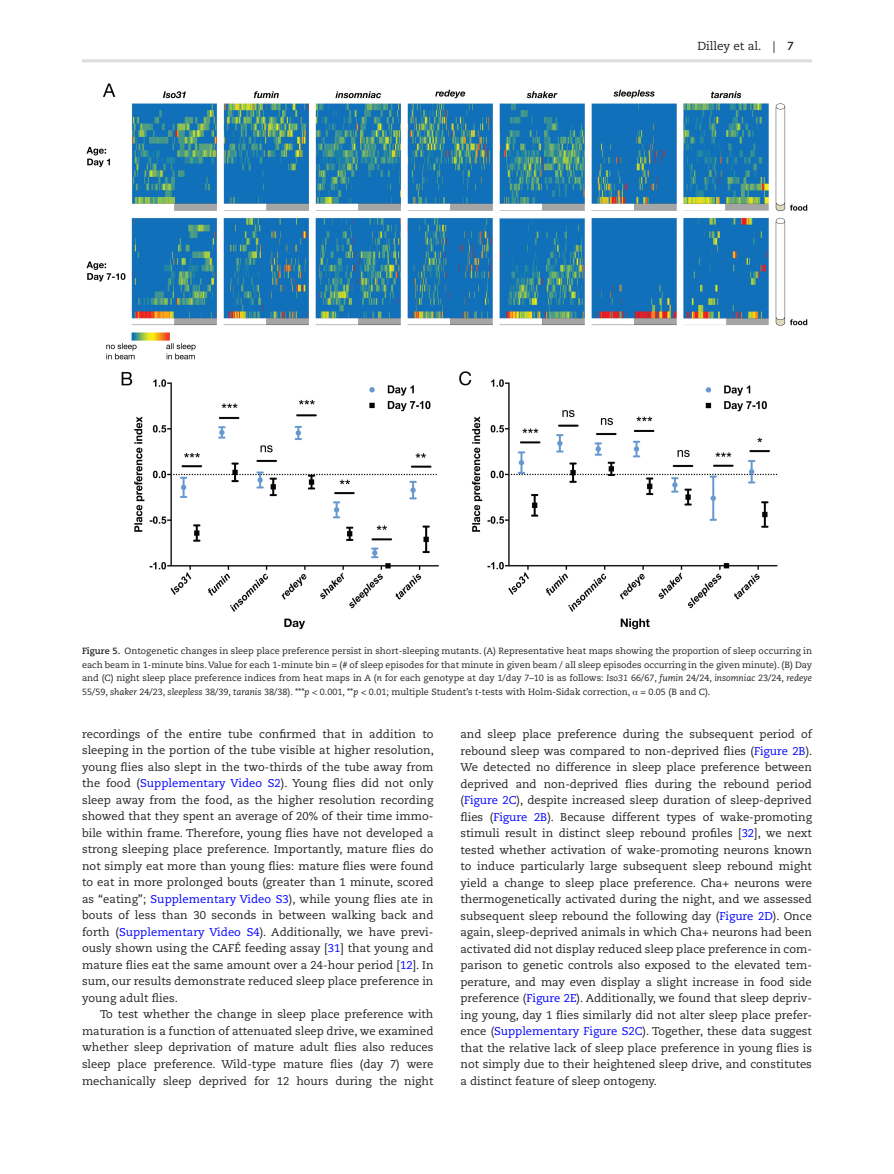
<style>
.page{position:relative;width:894px;height:1174px;background:#fff}
.page>*{position:absolute;margin:0;border:0;box-sizing:border-box;transform-origin:0 0}
.t1{font:11.7px "Caecilia LT Std";color:#231f20}
.t2{font:11.25px/16.5px "Caecilia LT Std";color:#231f20;text-align:justify}
.t3{font:9px/13.5px "Caecilia LT Std";color:#231f20;text-align:justify}
.s1{font-weight:700}
.s2{font-style:italic}
.s3{font-family:"Gandhari Unicode"}
.s4{color:#00f}
</style>
<div class="page">
<img style="left:86px;top:83px;width:722px;height:547px">
<hr style="left:82px;top:59px;width:729px;height:3px;background:#dcdddf">
<p class="t1" style="left:697px;top:40px;width:98px">Dilley et al. | <span class="s1">7</span></p>
<p class="t3" style="left:82px;top:645px;width:731px"><span class="s1">Figure 5.</span> Ontogenetic changes in sleep place preference persist in short-sleeping mutants. (A) Representative heat maps showing the proportion of sleep occurring in each beam in 1-minute bins. Value for each 1-minute bin = (# of sleep episodes for that minute in given beam / all sleep episodes occurring in the given minute). (B) Day and (C) night sleep place preference indices from heat maps in A (<span class="s2">n</span> for each genotype at day 1/day 7–10 is as follows: <span class="s2">Iso31</span> 66/67, <span class="s2">fumin</span> 24/24, <span class="s2">insomniac</span> 23/24, <span class="s2">redeye </span>55/59, <span class="s2">shaker</span> 24/23, <span class="s2">sleepless</span> 38/39, <span class="s2">taranis</span> 38/38). ***<span class="s2">p</span> &lt; 0.001, **<span class="s2">p</span> &lt; 0.01; multiple Student’s <span class="s2">t</span>-tests with Holm-Sidak correction, <span class="s3">α</span> = 0.05 (B and C).</p>
<p class="t2" style="left:82px;top:726px;width:353px">recordings of the entire tube confirmed that in addition to sleeping in the portion of the tube visible at higher resolution, young flies also slept in the two-thirds of the tube away from the food (<span class="s4">Supplementary Video S2</span>). Young flies did not only sleep away from the food, as the higher resolution recording showed that they spent an average of 20% of their time immo&shy;bile within frame. Therefore, young flies have not developed a strong sleeping place preference. Importantly, mature flies do not simply eat more than young flies: mature flies were found to eat in more prolonged bouts (greater than 1 minute, scored as “eating”; <span class="s4">Supplementary Video S3</span>), while young flies ate in bouts of less than 30 seconds in between walking back and forth (<span class="s4">Supplementary Video S4</span>). Additionally, we have previ&shy;ously shown using the CAFÉ feeding assay [<span class="s4">31</span>] that young and mature flies eat the same amount over a 24-hour period [<span class="s4">12</span>]. In sum, our results demonstrate reduced sleep place preference in young adult flies.</p>
<p class="t2" style="left:82px;top:1007px;width:353px;text-indent:18px">To test whether the change in sleep place preference with maturation is a function of attenuated sleep drive, we examined whether sleep deprivation of mature adult flies also reduces sleep place preference. Wild-type mature flies (day 7) were mechanically sleep deprived for 12 hours during the night</p>
<p class="t2" style="left:460px;top:726px;width:353px">and sleep place preference during the subsequent period of rebound sleep was compared to non-deprived flies (<span class="s4">Figure 2B</span>).<br>We detected no difference in sleep place preference between deprived and non-deprived flies during the rebound period (<span class="s4">Figure 2C</span>), despite increased sleep duration of sleep-deprived flies (<span class="s4">Figure 2B</span>). Because different types of wake-promoting stimuli result in distinct sleep rebound profiles [<span class="s4">32</span>], we next tested whether activation of wake-promoting neurons known to induce particularly large subsequent sleep rebound might yield a change to sleep place preference. Cha+ neurons were thermogenetically activated during the night, and we assessed subsequent sleep rebound the following day (<span class="s4">Figure 2D</span>). Once again, sleep-deprived animals in which Cha+ neurons had been activated did not display reduced sleep place preference in com&shy;parison to genetic controls also exposed to the elevated tem&shy;perature, and may even display a slight increase in food side preference (<span class="s4">Figure 2E</span>). Additionally, we found that sleep depriv&shy;ing young, day 1 flies similarly did not alter sleep place prefer&shy;ence (<span class="s4">Supplementary Figure S2C</span>). Together, these data suggest that the relative lack of sleep place preference in young flies is not simply due to their heightened sleep drive, and constitutes a distinct feature of sleep ontogeny.</p>
</div>
